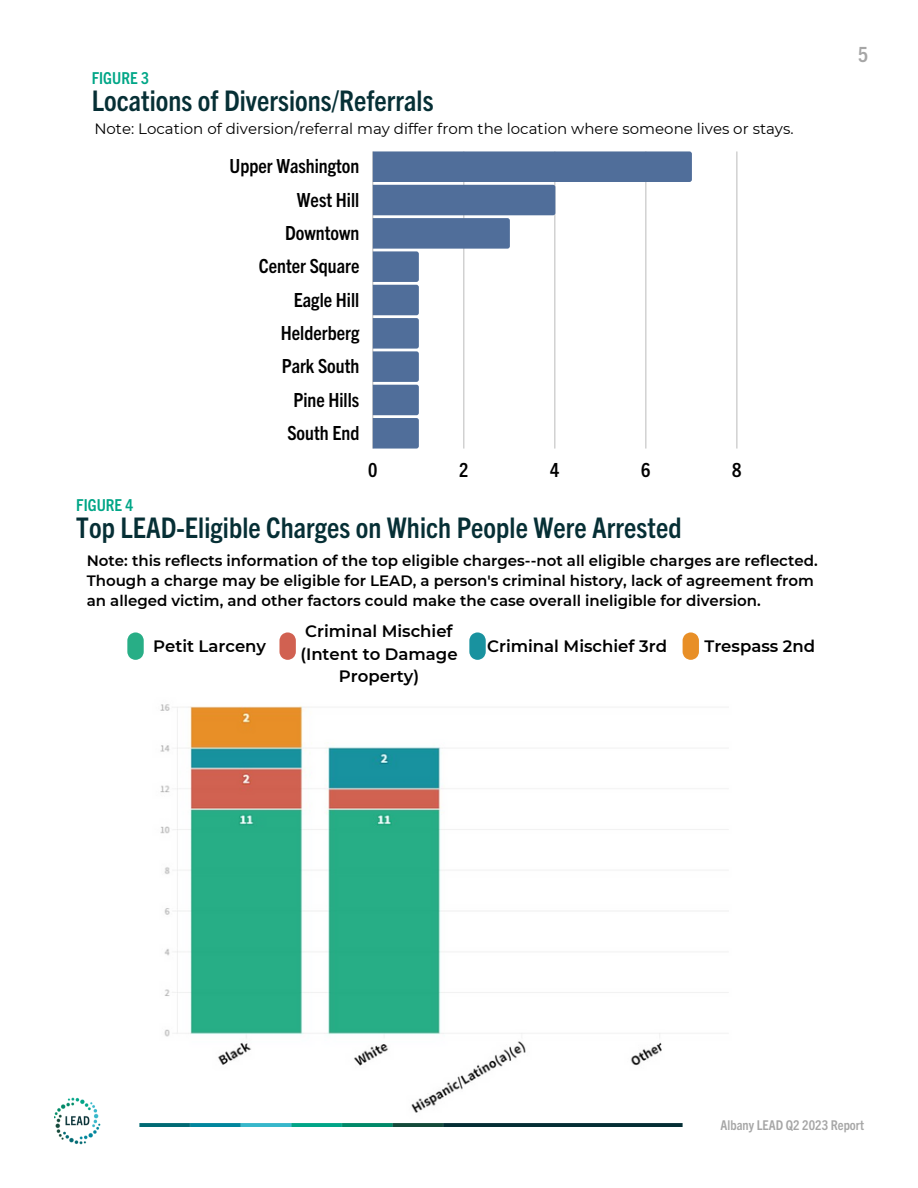
<style>
.page{position:relative;width:918px;height:1188px;background:#fff}
.page>*{position:absolute;margin:0;border:0;box-sizing:border-box;transform-origin:0 0}
.t1{font:700 condensed 28.5px "Trade Gothic Next LT Pro";color:#062f35}
.t2{font:700 condensed 21px "Trade Gothic Next LT Pro";color:#a6a6a6}
.t3{font:700 condensed 19.5px "Trade Gothic Next LT Pro";color:#000}
.t4{font:600 16.5px/22.5px "Montserrat";color:#000;text-align:center}
.t5{font:700 condensed 16.5px "Trade Gothic Next LT Pro";color:#00a687}
.t6{font:600 15px/20.2px "Montserrat";color:#000}
.t7{font:15px "Montserrat";color:#000}
.t8{font:700 condensed 13.5px "Trade Gothic Next LT Pro";letter-spacing:.005em;color:#a6a6a6}
</style>
<div class="page">
<img style="left:160px;top:704px;width:569px;height:423px">
<img style="left:140px;top:1123px;width:542px;height:4px">
<img style="left:54px;top:1097px;width:47px;height:48px">
<svg style="left:127px;top:632px;width:17px;height:28px"></svg>
<svg style="left:279px;top:632px;width:17px;height:28px"></svg>
<svg style="left:469px;top:632px;width:17px;height:28px"></svg>
<svg style="left:683px;top:632px;width:16px;height:28px"></svg>
<svg style="left:372px;top:151px;width:365px;height:298px"></svg>
<svg style="left:373px;top:151px;width:319px;height:298px"></svg>
<p class="t5" style="left:92px;top:67px;width:59px">FIGURE 3</p>
<p class="t1" style="left:92px;top:81px;width:343px">Locations of Diversions/Referrals</p>
<p class="t7" style="left:94px;top:120px;width:701px">Note: Location of diversion/referral may differ from the location where someone lives or stays.</p>
<p class="t3" style="left:230px;top:153px;width:131px">Upper Washington</p>
<p class="t3" style="left:297px;top:186px;width:64px">West Hill</p>
<p class="t3" style="left:285px;top:220px;width:76px">Downtown</p>
<p class="t3" style="left:259px;top:253px;width:102px">Center Square</p>
<p class="t3" style="left:294px;top:286px;width:67px">Eagle Hill</p>
<p class="t3" style="left:281px;top:320px;width:80px">Helderberg</p>
<p class="t3" style="left:282px;top:353px;width:79px">Park South</p>
<p class="t3" style="left:293px;top:386px;width:67px">Pine Hills</p>
<p class="t3" style="left:287px;top:420px;width:73px">South End</p>
<p class="t3" style="left:368px;top:456px;width:11px">0</p>
<p class="t3" style="left:459px;top:456px;width:11px">2</p>
<p class="t3" style="left:550px;top:456px;width:11px">4</p>
<p class="t3" style="left:641px;top:456px;width:11px">6</p>
<p class="t3" style="left:732px;top:456px;width:11px">8</p>
<p class="t5" style="left:76px;top:493px;width:59px">FIGURE 4</p>
<p class="t1" style="left:76px;top:508px;width:607px">Top LEAD-Eligible Charges on Which People Were Arrested</p>
<p class="t6" style="left:87px;top:550px;width:732px">Note: this reflects information of the top eligible charges--not all eligible charges are reflected.<br>Though a charge may be eligible for LEAD, a person's criminal history, lack of agreement from an alleged victim, and other factors could make the case overall ineligible for diversion.</p>
<p class="t4" style="left:153px;top:635px;width:114px">Petit Larceny</p>
<p class="t4" style="left:300px;top:620px;width:159px">Criminal Mischief (Intent to Damage<br>Property)</p>
<p class="t4" style="left:487px;top:635px;width:181px">Criminal Mischief 3rd</p>
<p class="t4" style="left:704px;top:634px;width:112px">Trespass 2nd</p>
<p class="t2" style="left:858px;top:40px;width:11px">5</p>
<p class="t8" style="left:721px;top:1116px;width:145px">Albany LEAD Q2 2023 Report</p>
</div>
